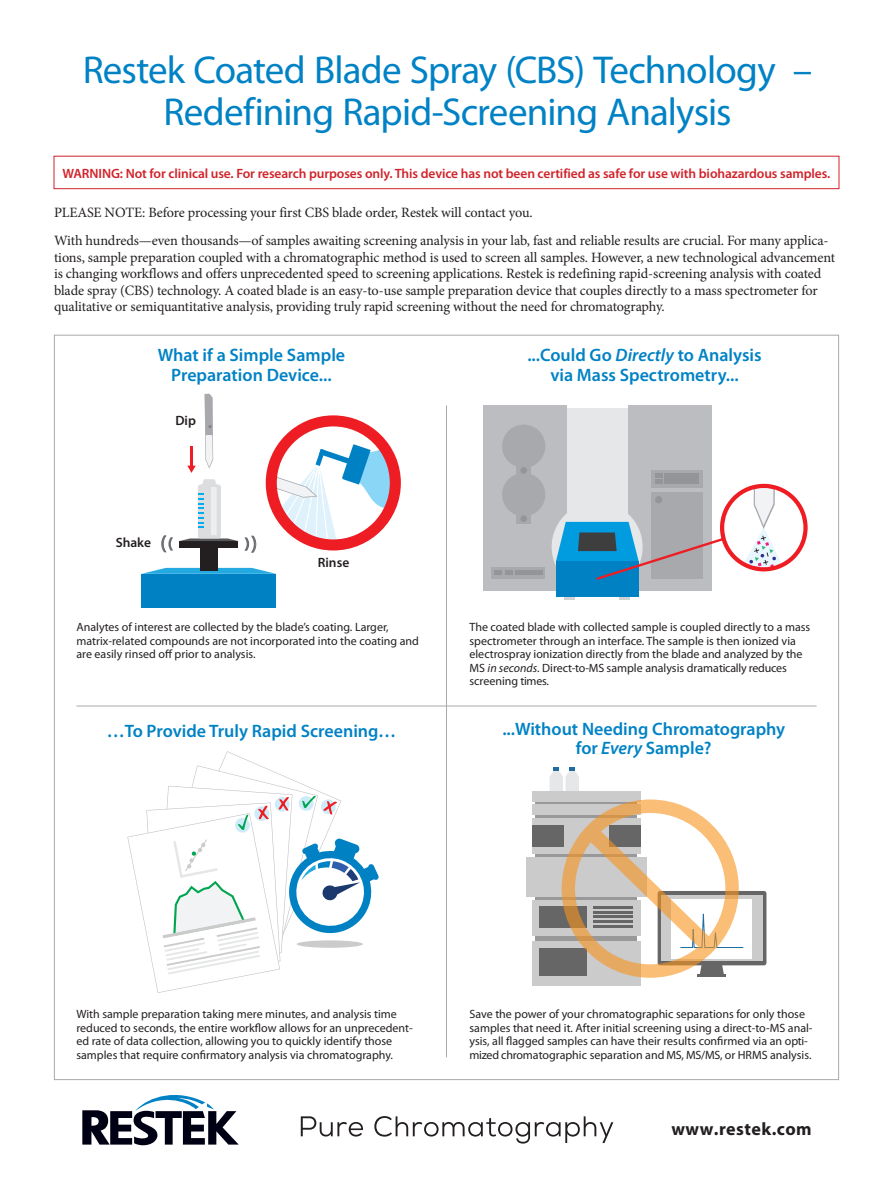
<style>
.page{position:relative;width:893px;height:1188px;background:#fff}
.page>*{position:absolute;margin:0;border:0;box-sizing:border-box;transform-origin:0 0}
.Article_Main_Head_AN{font:39px/42px "Myriad Pro";letter-spacing:-.02em;color:#0082c5;text-align:center}
.t1{font:19.5px "Myriad Pro";color:#6c6d70}
.Table_Head{font:600 18px/19.5px "Myriad Pro";color:#0082c5;text-align:center}
.t2{font:700 18px "Myriad Pro";letter-spacing:.025em;color:#231f20}
.t3{font:14.7px "Myriad Pro";color:#6c6d70}
.Paragraph_Style_2_Ar{font:14.25px/16.5px "Minion Pro";letter-spacing:-.01em;color:#231f20}
.Paragraph_Style_2_Ar-2{font:600 13.5px "Myriad Pro";letter-spacing:-.01em;color:#d1232a}
.Table_Head-2{font:600 13.5px "Myriad Pro";color:#231f20}
.Table_Head-3{font:12px/13.5px "Myriad Pro";color:#231f20}
.s1{font-style:italic}
.s2{font-size:14.7px}
.s3{font-size:19.5px}
</style>
<div class="page">
<svg style="left:301px;top:1116px;width:312px;height:28px"></svg>
<svg style="left:82px;top:1095px;width:157px;height:50px"></svg>
<div style="left:532px;top:942px;width:108px;height:44px;background:#cbcbcb"></div>
<div style="left:532px;top:900px;width:108px;height:36px;background:#cbcbcb"></div>
<div style="left:526px;top:857px;width:121px;height:39px;background:#cbcbcb"></div>
<div style="left:532px;top:819px;width:108px;height:35px;background:#cbcbcb"></div>
<div style="left:532px;top:805px;width:108px;height:10px;background:#cbcbcb"></div>
<div style="left:532px;top:791px;width:108px;height:11px;background:#cbcbcb"></div>
<div style="left:539px;top:906px;width:47px;height:21px;background:#676666"></div>
<div style="left:539px;top:948px;width:47px;height:28px;background:#676666"></div>
<div style="left:532px;top:826px;width:31px;height:21px;background:#676666"></div>
<svg style="left:658px;top:891px;width:108px;height:74px"></svg>
<div style="left:661px;top:895px;width:101px;height:65px;background:#cbcbcb"></div>
<div style="left:672px;top:899px;width:80px;height:59px;background:#fff"></div>
<hr style="left:446px;top:406px;width:1px;height:651px;background:#a8a9ad">
<hr style="left:76px;top:706px;width:740px;height:1px;background:#a8a9ad">
<div style="left:54px;top:156px;width:785px;height:33px;border:1px solid #d1232a"></div>
<svg style="left:549px;top:767px;width:195px;height:211px"></svg>
<svg style="left:127px;top:751px;width:252px;height:242px"></svg>
<svg style="left:265px;top:415px;width:136px;height:136px"></svg>
<div style="left:142px;top:574px;width:134px;height:34px;background:#0081c4"></div>
<svg style="left:142px;top:568px;width:134px;height:6px"></svg>
<div style="left:200px;top:542px;width:18px;height:28px;background:#231f20"></div>
<svg style="left:205px;top:394px;width:8px;height:74px"></svg>
<hr style="left:190px;top:446px;width:3px;height:22px;background:#ee1d23">
<svg style="left:187px;top:466px;width:9px;height:7px"></svg>
<svg style="left:161px;top:479px;width:96px;height:74px"></svg>
<div style="left:503px;top:409px;width:188px;height:182px;background:#e6e7e9"></div>
<div style="left:483px;top:406px;width:83px;height:185px;background:#bcbdc0"></div>
<div style="left:628px;top:406px;width:83px;height:185px;background:#bcbdc0"></div>
<div style="left:502px;top:425px;width:43px;height:43px;background:#a8a9ad;border-radius:50%"></div>
<div style="left:502px;top:473px;width:43px;height:43px;background:#a8a9ad;border-radius:50%"></div>
<div style="left:564px;top:595px;width:11px;height:5px;background:#d1d2d4"></div>
<div style="left:620px;top:595px;width:10px;height:5px;background:#d1d2d4"></div>
<div style="left:556px;top:562px;width:83px;height:35px;background:#0081c4"></div>
<div style="left:516px;top:460px;width:15px;height:64px;background:#a8a9ad"></div>
<div style="left:491px;top:567px;width:54px;height:12px;background:#a8a9ad"></div>
<div style="left:651px;top:470px;width:51px;height:17px;background:#a8a9ad"></div>
<div style="left:520px;top:467px;width:7px;height:7px;background:#939598;border-radius:50%"></div>
<div style="left:494px;top:570px;width:8px;height:5px;background:#939598"></div>
<div style="left:505px;top:570px;width:8px;height:5px;background:#939598"></div>
<div style="left:515px;top:570px;width:27px;height:5px;background:#939598"></div>
<div style="left:655px;top:473px;width:8px;height:5px;background:#939598"></div>
<div style="left:655px;top:479px;width:8px;height:5px;background:#939598"></div>
<div style="left:520px;top:515px;width:7px;height:7px;background:#939598;border-radius:50%"></div>
<div style="left:664px;top:473px;width:35px;height:11px;background:#939598"></div>
<svg style="left:556px;top:484px;width:252px;height:96px"></svg>
<p class="Article_Main_Head_AN" style="left:83px;top:49px;width:731px">Restek Coated Blade Spray (CBS) Technology –<br>Redefining Rapid-Screening Analysis</p>
<p class="Paragraph_Style_2_Ar-2" style="left:63px;top:165px;width:769px">WARNING: Not for clinical use. For research purposes only. This device has not been certified as safe for use with biohazardous samples.</p>
<p class="Paragraph_Style_2_Ar" style="left:54px;top:204px;width:480px">PLEASE NOTE: Before processing your first CBS blade order, Restek will contact you.</p>
<p class="Paragraph_Style_2_Ar" style="left:54px;top:233px;width:783px">With hundreds—even thousands—of samples awaiting screening analysis in your lab, fast and reliable results are crucial. For many applica&shy;tions, sample preparation coupled with a chromatographic method is used to screen all samples. However, a new technological advancement is changing workflows and offers unprecedented speed to screening applications. Restek is redefining rapid-screening analysis with coated blade spray (CBS) technology. A coated blade is an easy-to-use sample preparation device that couples directly to a mass spectrometer for qualitative or semiquantitative analysis, providing truly rapid screening without the need for chromatography.</p>
<p class="Table_Head" style="left:158px;top:345px;width:189px">What if a Simple Sample<br>Preparation Device...</p>
<p class="Table_Head" style="left:527px;top:345px;width:236px">...Could Go <span class="s1">Directly</span> to Analysis via Mass Spectrometry...</p>
<p class="Table_Head-2" style="left:175px;top:412px;width:22px">Dip</p>
<p class="Table_Head-2" style="left:116px;top:534px;width:37px">Shake</p>
<p class="t1" style="left:172px;top:557px;width:13px;rotate:-180deg">)<span class="s2">)</span></p>
<p class="t3" style="left:245px;top:534px;width:13px">)<span class="s3">)</span></p>
<p class="Table_Head-2" style="left:318px;top:554px;width:33px">Rinse</p>
<p class="Table_Head-3" style="left:76px;top:620px;width:344px">Analytes of interest are collected by the blade’s coating. Larger, matrix-related compounds are not incorporated into the coating and are easily rinsed off prior to analysis.</p>
<p class="Table_Head-3" style="left:469px;top:620px;width:342px">The coated blade with collected sample is coupled directly to a mass spectrometer through an interface. The sample is then ionized via electrospray ionization directly from the blade and analyzed by the MS <span class="s1">in seconds</span>. Direct-to-MS sample analysis dramatically reduces screening times.</p>
<p class="Table_Head" style="left:107px;top:721px;width:291px">…To Provide Truly Rapid Screening…</p>
<p class="Table_Head" style="left:502px;top:718px;width:284px">...Without Needing Chromatography for <span class="s1">Every</span> Sample?</p>
<p class="Table_Head-3" style="left:76px;top:1007px;width:338px">With sample preparation taking mere minutes, and analysis time reduced to seconds, the entire workflow allows for an unprecedent&shy;ed rate of data collection, allowing you to quickly identify those samples that require confirmatory analysis via chromatography.</p>
<p class="Table_Head-3" style="left:469px;top:1007px;width:345px">Save the power of your chromatographic separations for only those samples that need it. After initial screening using a direct-to-MS anal&shy;ysis, all flagged samples can have their results confirmed via an opti&shy;mized chromatographic separation and MS, MS/MS, or HRMS analysis.</p>
<h3 class="t2" style="left:671px;top:1118px;width:142px">www.restek.com</h3>
</div>
